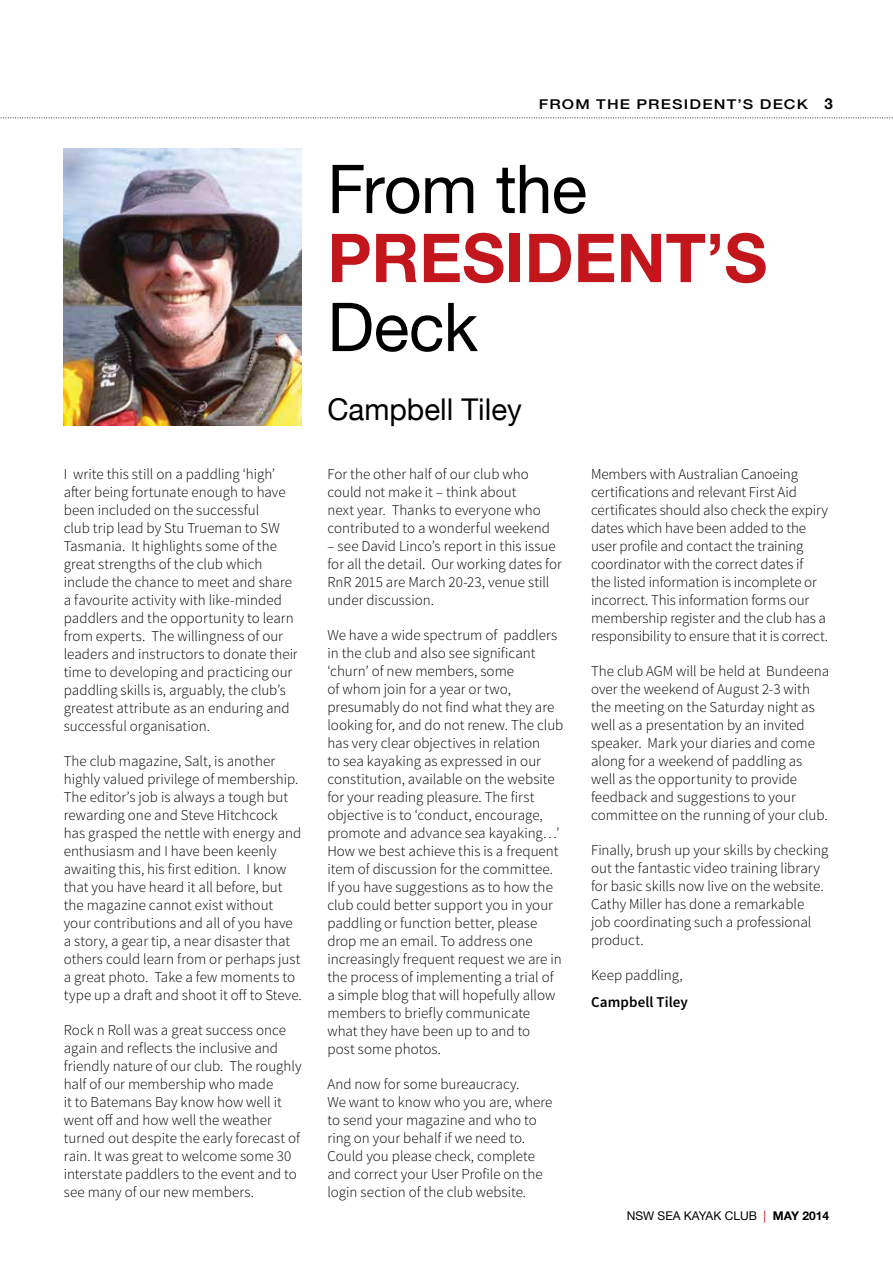
<style>
.page{position:relative;width:893px;height:1263px;background:#fff}
.page>*{position:absolute;margin:0;border:0;box-sizing:border-box;transform-origin:0 0}
.t1{font:67.5px "Helvetica Neue";letter-spacing:-.015em;color:#000}
.t2{font:700 67.5px "Helvetica Neue";color:#c2151c}
.t3{font:30px "Helvetica Neue";color:#000}
.t4{font:300 15px/18px "Source Sans Pro";color:#000}
.t5{font:600 15px "Source Sans Pro";letter-spacing:.005em;color:#000}
.t6{font:700 15px "Helvetica Neue";color:#000}
.t7{font:500 13.5px "Helvetica Neue";letter-spacing:.07em;color:#000;scale:1.2 1}
.t8{font:12px "Helvetica Neue";color:#000}
.s1{color:#c2151c}
.s2{font-weight:700}
</style>
<div class="page">
<svg style="left:0;top:118px;width:893px;height:1px"></svg>
<img style="left:64px;top:149px;width:238px;height:276px">
<p class="t4" style="left:64px;top:465px;width:235px">I write this still on a paddling ‘high’ after being fortunate enough to have been included on the successful<br>club trip lead by Stu Trueman to SW Tasmania. It highlights some of the great strengths of the club which include the chance to meet and share a favourite activity with like-minded paddlers and the opportunity to learn from experts. The willingness of our leaders and instructors to donate their time to developing and practicing our paddling skills is, arguably, the club’s greatest attribute as an enduring and successful organisation.</p>
<p class="t4" style="left:64px;top:752px;width:240px">The club magazine, Salt, is another highly valued privilege of membership.<br>The editor’s job is always a tough but rewarding one and Steve Hitchcock has grasped the nettle with energy and enthusiasm and I have been keenly awaiting this, his first edition. I know that you have heard it all before, but the magazine cannot exist without your contributions and all of you have a story, a gear tip, a near disaster that others could learn from or perhaps just a great photo. Take a few moments to type up a draft and shoot it off to Steve.</p>
<p class="t4" style="left:64px;top:1021px;width:239px">Rock n Roll was a great success once again and reflects the inclusive and friendly nature of our club. The roughly half of our membership who made<br>it to Batemans Bay know how well it went off and how well the weather turned out despite the early forecast of rain. It was great to welcome some 30 interstate paddlers to the event and to see many of our new members.</p>
<p class="t7" style="left:539px;top:94px;width:226px">FROM THE PRESIDENT’S DECK</p>
<p class="t6" style="left:824px;top:92px;width:10px">3</p>
<h1 class="t1" style="left:327px;top:140px;width:261px">From the</h1>
<h1 class="t2" style="left:327px;top:205px;width:441px">PRESIDENT’S</h1>
<h1 class="t1" style="left:327px;top:278px;width:152px">Deck</h1>
<h2 class="t3" style="left:327px;top:388px;width:196px">Campbell Tiley</h2>
<p class="t4" style="left:327px;top:465px;width:224px">For the other half of our club who could not make it – think about<br>next year. Thanks to everyone who contributed to a wonderful weekend</p>
<p class="t4" style="left:327px;top:537px;width:236px">– see David Linco’s report in this issue for all the detail. Our working dates for RnR 2015 are March 20-23, venue still under discussion.</p>
<p class="t4" style="left:327px;top:626px;width:237px">We have a wide spectrum of paddlers in the club and also see significant ‘churn’ of new members, some<br>of whom join for a year or two, presumably do not find what they are looking for, and do not renew. The club has very clear objectives in relation<br>to sea kayaking as expressed in our constitution, available on the website for your reading pleasure. The first objective is to ‘conduct, encourage, promote and advance sea kayaking…’ How we best achieve this is a frequent item of discussion for the committee.<br>If you have suggestions as to how the club could better support you in your paddling or function better, please drop me an email. To address one increasingly frequent request we are in the process of implementing a trial of a simple blog that will hopefully allow members to briefly communicate what they have been up to and to<br>post some photos.</p>
<p class="t4" style="left:327px;top:1075px;width:226px">And now for some bureaucracy.<br>We want to know who you are, where to send your magazine and who to ring on your behalf if we need to.<br>Could you please check, complete and correct your User Profile on the login section of the club website.</p>
<p class="t4" style="left:591px;top:465px;width:239px">Members with Australian Canoeing certifications and relevant First Aid certificates should also check the expiry dates which have been added to the user profile and contact the training coordinator with the correct dates if<br>the listed information is incomplete or incorrect. This information forms our membership register and the club has a responsibility to ensure that it is correct.</p>
<p class="t4" style="left:591px;top:662px;width:240px">The club AGM will be held at Bundeena over the weekend of August 2-3 with the meeting on the Saturday night as well as a presentation by an invited speaker. Mark your diaries and come along for a weekend of paddling as well as the opportunity to provide feedback and suggestions to your committee on the running of your club.</p>
<p class="t4" style="left:591px;top:841px;width:239px">Finally, brush up your skills by checking out the fantastic video training library for basic skills now live on the website.<br>Cathy Miller has done a remarkable<br>job coordinating such a professional product.</p>
<p class="t4" style="left:591px;top:966px;width:93px">Keep paddling,</p>
<p class="t5" style="left:591px;top:992px;width:98px">Campbell Tiley</p>
<p class="t8" style="left:627px;top:1207px;width:204px">NSW SEA KAYAK CLUB <span class="s1">|</span> <span class="s2">MAY 2014</span></p>
</div>
